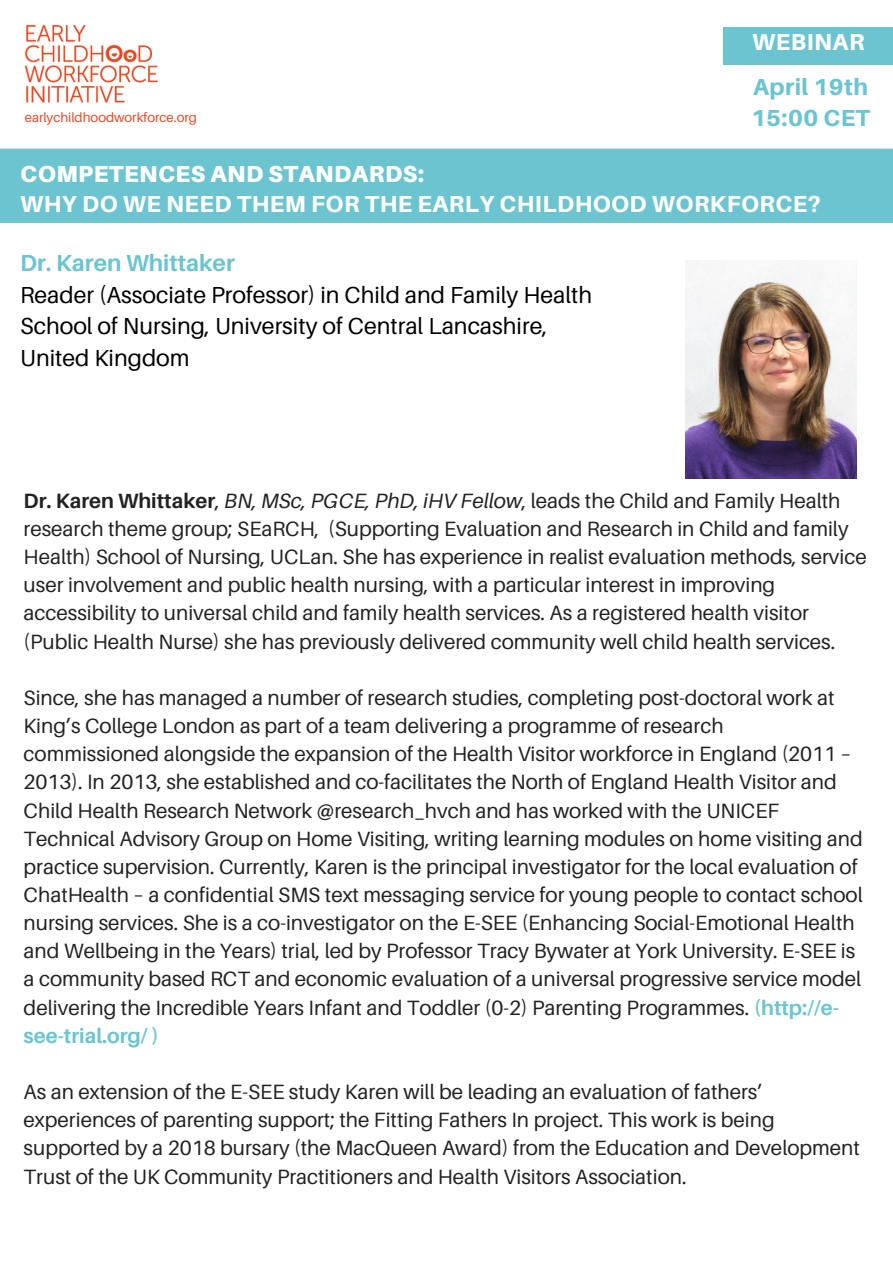
<style>
.page{position:relative;width:893px;height:1263px;background:#fff}
.page>*{position:absolute;margin:0;border:0;box-sizing:border-box;transform-origin:0 0}
.t1{font:23.25px/31.5px "Aileron";color:#000}
.t2{font:800 23.25px "Aileron";letter-spacing:.02em;color:#fff}
.t3{font:900 23.25px "Aileron";letter-spacing:.02em;color:#fff}
.t4{font:700 23.25px "Aileron";color:#6bc4cf}
.t5{font:800 23.25px/31.5px "Aileron";letter-spacing:.02em;color:#6bc4cf}
.t6{font:20.7px/28.2px "Aileron";color:#222}
.t7{font:13.2px "Aileron";color:#e84822}
.s1{font-weight:700}
.s2{font-style:italic}
.s3{font-weight:700;color:#6bc4cf}
</style>
<div class="page">
<img style="left:25px;top:26px;width:133px;height:76px">
<div style="left:723px;top:27px;width:170px;height:37px;background:#6bc4cf"></div>
<div style="left:0;top:149px;width:893px;height:74px;background:#6bc4cf"></div>
<img style="left:686px;top:260px;width:171px;height:219px">
<p class="t7" style="left:25px;top:109px;width:174px">earlychildhoodworkforce.org</p>
<p class="t2" style="left:752px;top:27px;width:114px">WEBINAR</p>
<p class="t5" style="left:751px;top:70px;width:121px">April 19th<br>15:00 CET</p>
<p class="t3" style="left:20px;top:159px;width:405px">COMPETENCES AND STANDARDS:</p>
<p class="t2" style="left:20px;top:190px;width:802px">WHY DO WE NEED THEM FOR THE EARLY CHILDHOOD WORKFORCE?</p>
<p class="t4" style="left:20px;top:249px;width:216px">Dr. Karen Whittaker</p>
<p class="t1" style="left:20px;top:279px;width:573px">Reader (Associate Professor) in Child and Family Health<br>School of Nursing, University of Central Lancashire,<br>United Kingdom</p>
<p class="t6" style="left:24px;top:486px;width:845px"><span class="s1">Dr. Karen Whittaker</span>, <span class="s2">BN, MSc, PGCE, PhD, iHV Fellow</span>, leads the Child and Family Health research theme group; SEaRCH, (Supporting Evaluation and Research in Child and family Health) School of Nursing, UCLan. She has experience in realist evaluation methods, service user involvement and public health nursing, with a particular interest in improving accessibility to universal child and family health services. As a registered health visitor (Public Health Nurse) she has previously delivered community well child health services.</p>
<p class="t6" style="left:24px;top:683px;width:841px">Since, she has managed a number of research studies, completing post-doctoral work at King’s College London as part of a team delivering a programme of research commissioned alongside the expansion of the Health Visitor workforce in England (2011 – 2013). In 2013, she established and co-facilitates the North of England Health Visitor and Child Health Research Network @research_hvch and has worked with the UNICEF Technical Advisory Group on Home Visiting, writing learning modules on home visiting and practice supervision. Currently, Karen is the principal investigator for the local evaluation of ChatHealth – a confidential SMS text messaging service for young people to contact school nursing services. She is a co-investigator on the E-SEE (Enhancing Social-Emotional Health and Wellbeing in the Years) trial, led by Professor Tracy Bywater at York University. E-SEE is a community based RCT and economic evaluation of a universal progressive service model delivering the Incredible Years Infant and Toddler (0-2) Parenting Programmes. <span class="s3">(http://e&shy;see-trial.org/ )</span></p>
<p class="t6" style="left:24px;top:1077px;width:838px">As an extension of the E-SEE study Karen will be leading an evaluation of fathers’ experiences of parenting support; the Fitting Fathers In project. This work is being supported by a 2018 bursary (the MacQueen Award) from the Education and Development Trust of the UK Community Practitioners and Health Visitors Association.</p>
</div>
